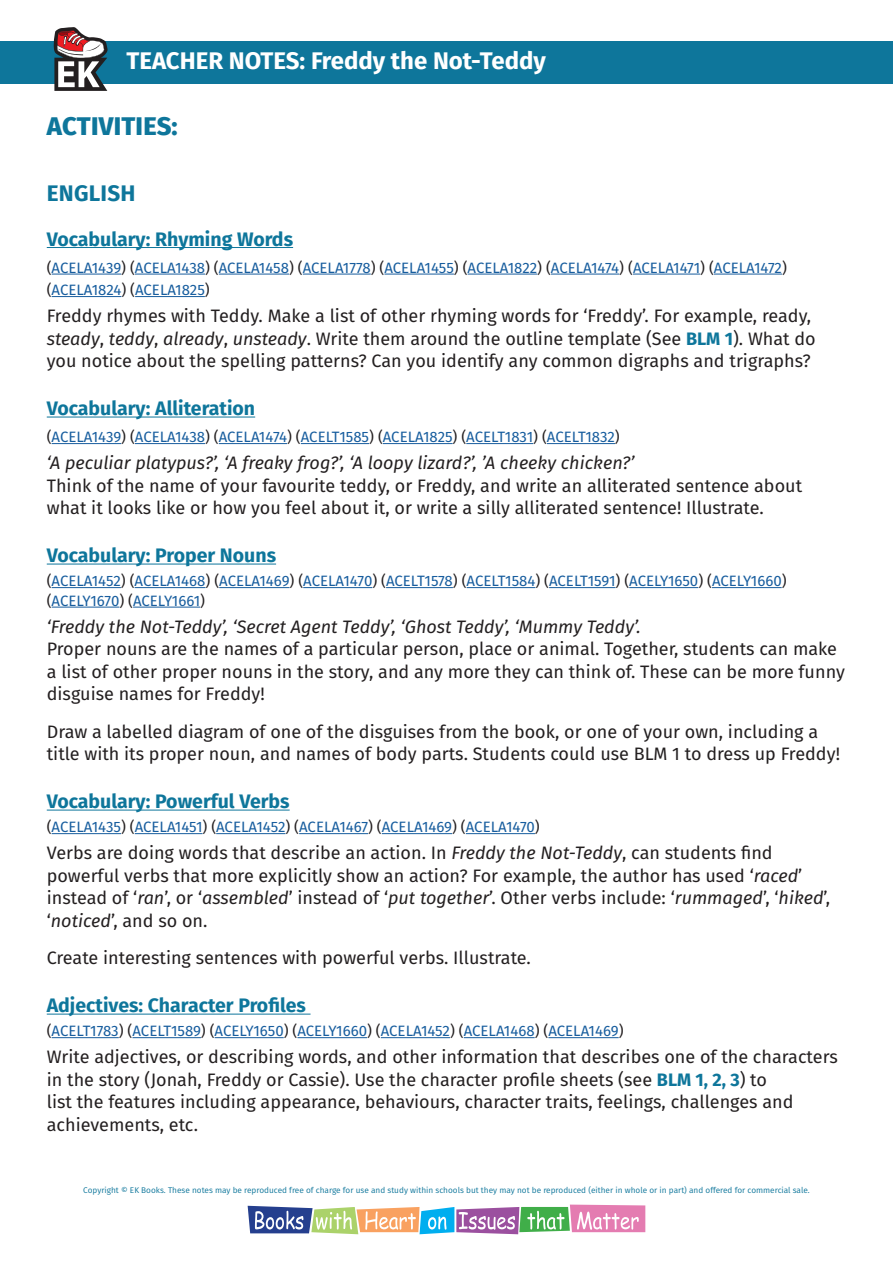
<style>
.page{position:relative;width:893px;height:1263px;background:#fff}
.page>*{position:absolute;margin:0;border:0;box-sizing:border-box;transform-origin:0 0}
.t1{font:800 25.5px "Fira Sans";letter-spacing:.01em;color:#0e769b}
.t2{font:700 24px "Fira Sans";color:#fff}
.t3{font:700 22.5px "Fira Sans";letter-spacing:.01em;color:#0e769b}
.t4{font:700 19.5px "Fira Sans";color:#0e769b}
.t5{font:18px/22.5px "Fira Sans";color:#231f20}
.t6{font:italic 18px "Fira Sans";color:#231f20}
.t7{font:15px/22.5px "Fira Sans";color:#175d9e}
.t8{font:8.25px "Fira Sans";color:#0e769b}
.s1{color:#231f20}
.s2{font-style:italic}
.s3{font-weight:700;color:#0e769b}
</style>
<div class="page">
<div style="left:0;top:41px;width:893px;height:42px;background:#0e769b"></div>
<svg style="left:54px;top:27px;width:54px;height:64px"></svg>
<hr style="left:47px;top:247px;width:246px;height:1px;background:#0e769b">
<hr style="left:52px;top:274px;width:69px;height:1px;background:#175d9e">
<hr style="left:135px;top:274px;width:70px;height:1px;background:#175d9e">
<hr style="left:219px;top:274px;width:70px;height:1px;background:#175d9e">
<hr style="left:303px;top:274px;width:68px;height:1px;background:#175d9e">
<hr style="left:384px;top:274px;width:70px;height:1px;background:#175d9e">
<hr style="left:468px;top:274px;width:69px;height:1px;background:#175d9e">
<hr style="left:551px;top:274px;width:68px;height:1px;background:#175d9e">
<hr style="left:633px;top:274px;width:67px;height:1px;background:#175d9e">
<hr style="left:714px;top:274px;width:68px;height:1px;background:#175d9e">
<hr style="left:52px;top:296px;width:69px;height:1px;background:#175d9e">
<hr style="left:135px;top:296px;width:70px;height:1px;background:#175d9e">
<hr style="left:47px;top:416px;width:208px;height:1px;background:#0e769b">
<hr style="left:52px;top:443px;width:69px;height:1px;background:#175d9e">
<hr style="left:135px;top:443px;width:70px;height:1px;background:#175d9e">
<hr style="left:219px;top:443px;width:68px;height:1px;background:#175d9e">
<hr style="left:301px;top:443px;width:68px;height:1px;background:#175d9e">
<hr style="left:383px;top:443px;width:70px;height:1px;background:#175d9e">
<hr style="left:466px;top:443px;width:67px;height:1px;background:#175d9e">
<hr style="left:547px;top:443px;width:68px;height:1px;background:#175d9e">
<hr style="left:47px;top:563px;width:229px;height:1px;background:#0e769b">
<hr style="left:52px;top:587px;width:69px;height:1px;background:#175d9e">
<hr style="left:135px;top:587px;width:71px;height:1px;background:#175d9e">
<hr style="left:219px;top:587px;width:71px;height:1px;background:#175d9e">
<hr style="left:303px;top:587px;width:69px;height:1px;background:#175d9e">
<hr style="left:386px;top:587px;width:67px;height:1px;background:#175d9e">
<hr style="left:467px;top:587px;width:68px;height:1px;background:#175d9e">
<hr style="left:549px;top:587px;width:66px;height:1px;background:#175d9e">
<hr style="left:629px;top:587px;width:69px;height:1px;background:#175d9e">
<hr style="left:712px;top:587px;width:70px;height:1px;background:#175d9e">
<hr style="left:52px;top:607px;width:67px;height:1px;background:#175d9e">
<hr style="left:133px;top:607px;width:67px;height:1px;background:#175d9e">
<hr style="left:47px;top:809px;width:243px;height:1px;background:#0e769b">
<hr style="left:52px;top:833px;width:69px;height:1px;background:#175d9e">
<hr style="left:135px;top:833px;width:67px;height:1px;background:#175d9e">
<hr style="left:216px;top:833px;width:69px;height:1px;background:#175d9e">
<hr style="left:299px;top:833px;width:69px;height:1px;background:#175d9e">
<hr style="left:382px;top:833px;width:70px;height:1px;background:#175d9e">
<hr style="left:466px;top:833px;width:69px;height:1px;background:#175d9e">
<hr style="left:47px;top:1013px;width:264px;height:1px;background:#0e769b">
<hr style="left:52px;top:1037px;width:67px;height:1px;background:#175d9e">
<hr style="left:132px;top:1037px;width:69px;height:1px;background:#175d9e">
<hr style="left:215px;top:1037px;width:69px;height:1px;background:#175d9e">
<hr style="left:297px;top:1037px;width:70px;height:1px;background:#175d9e">
<hr style="left:381px;top:1037px;width:69px;height:1px;background:#175d9e">
<hr style="left:464px;top:1037px;width:71px;height:1px;background:#175d9e">
<hr style="left:548px;top:1037px;width:71px;height:1px;background:#175d9e">
<svg style="left:248px;top:1204px;width:397px;height:30px"></svg>
<h2 class="t2" style="left:126px;top:41px;width:421px">TEACHER NOTES: Freddy the Not-Teddy</h2>
<h1 class="t1" style="left:47px;top:104px;width:132px">ACTIVITIES:</h1>
<p class="t3" style="left:47px;top:174px;width:90px">ENGLISH</p>
<p class="t4" style="left:47px;top:222px;width:248px">Vocabulary: Rhyming Words</p>
<p class="t7" style="left:47px;top:256px;width:742px"><span class="s1">(</span>ACELA1439<span class="s1">) (</span>ACELA1438<span class="s1">) (</span>ACELA1458<span class="s1">) (</span>ACELA1778<span class="s1">) (</span>ACELA1455<span class="s1">) (</span>ACELA1822<span class="s1">) (</span>ACELA1474<span class="s1">) (</span>ACELA1471<span class="s1">) (</span>ACELA1472<span class="s1">) (</span>ACELA1824<span class="s1">) (</span>ACELA1825<span class="s1">)</span></p>
<p class="t5" style="left:47px;top:304px;width:770px">Freddy rhymes with Teddy. Make a list of other rhyming words for ‘Freddy’. For example, ready, <span class="s2">steady</span>, <span class="s2">teddy</span>, <span class="s2">already</span>, <span class="s2">unsteady</span>. Write them around the outline template (See <span class="s3">BLM 1</span>). What do you notice about the spelling patterns? Can you identify any common digraphs and trigraphs?</p>
<p class="t4" style="left:47px;top:392px;width:210px">Vocabulary: Alliteration</p>
<p class="t7" style="left:47px;top:425px;width:575px"><span class="s1">(</span>ACELA1439<span class="s1">) (</span>ACELA1438<span class="s1">) (</span>ACELA1474<span class="s1">) (</span>ACELT1585<span class="s1">) (</span>ACELA1825<span class="s1">) (</span>ACELT1831<span class="s1">) (</span>ACELT1832<span class="s1">)</span></p>
<p class="t6" style="left:47px;top:449px;width:589px">‘A peculiar platypus?’, ‘A freaky frog?’, ‘A loopy lizard?’, ’A cheeky chicken?’</p>
<p class="t5" style="left:47px;top:474px;width:757px">Think of the name of your favourite teddy, or Freddy, and write an alliterated sentence about what it looks like or how you feel about it, or write a silly alliterated sentence! Illustrate.</p>
<p class="t4" style="left:47px;top:539px;width:231px">Vocabulary: Proper Nouns</p>
<p class="t7" style="left:47px;top:571px;width:741px;line-height:19.5px"><span class="s1">(</span>ACELA1452<span class="s1">) (</span>ACELA1468<span class="s1">) (</span>ACELA1469<span class="s1">) (</span>ACELA1470<span class="s1">) (</span>ACELT1578<span class="s1">) (</span>ACELT1584<span class="s1">) (</span>ACELT1591<span class="s1">) (</span>ACELY1650<span class="s1">) (</span>ACELY1660<span class="s1">) (</span>ACELY1670<span class="s1">) (</span>ACELY1661<span class="s1">)</span></p>
<p class="t6" style="left:47px;top:613px;width:595px">‘Freddy the Not-Teddy’, ‘Secret Agent Teddy’, ‘Ghost Teddy’, ‘Mummy Teddy’.</p>
<p class="t5" style="left:47px;top:637px;width:800px">Proper nouns are the names of a particular person, place or animal. Together, students can make a list of other proper nouns in the story, and any more they can think of. These can be more funny disguise names for Freddy!</p>
<p class="t5" style="left:47px;top:720px;width:795px">Draw a labelled diagram of one of the disguises from the book, or one of your own, including a title with its proper noun, and names of body parts. Students could use BLM 1 to dress up Freddy!</p>
<p class="t4" style="left:47px;top:785px;width:244px">Vocabulary: Powerful Verbs</p>
<p class="t7" style="left:47px;top:815px;width:495px"><span class="s1">(</span>ACELA1435<span class="s1">) (</span>ACELA1451<span class="s1">) (</span>ACELA1452<span class="s1">) (</span>ACELA1467<span class="s1">) (</span>ACELA1469<span class="s1">) (</span>ACELA1470<span class="s1">)</span></p>
<p class="t5" style="left:47px;top:841px;width:785px">Verbs are doing words that describe an action. In <span class="s2">Freddy the Not-Teddy</span>, can students find powerful verbs that more explicitly show an action? For example, the author has used ‘<span class="s2">raced</span>’ instead of ‘<span class="s2">ran</span>’, or ‘<span class="s2">assembled</span>’ instead of ‘<span class="s2">put together</span>’. Other verbs include: ‘<span class="s2">rummaged</span>’, ‘<span class="s2">hiked</span>’, ‘<span class="s2">noticed</span>’, and so on.</p>
<p class="t5" style="left:47px;top:946px;width:486px">Create interesting sentences with powerful verbs. Illustrate.</p>
<p class="t4" style="left:47px;top:989px;width:261px">Adjectives: Character Profiles</p>
<p class="t7" style="left:47px;top:1019px;width:578px"><span class="s1">(</span>ACELT1783<span class="s1">) (</span>ACELT1589<span class="s1">) (</span>ACELY1650<span class="s1">) (</span>ACELY1660<span class="s1">) (</span>ACELA1452<span class="s1">) (</span>ACELA1468<span class="s1">) (</span>ACELA1469<span class="s1">)</span></p>
<p class="t5" style="left:47px;top:1045px;width:792px">Write adjectives, or describing words, and other information that describes one of the characters in the story (Jonah, Freddy or Cassie). Use the character profile sheets (see <span class="s3">BLM 1, 2, 3</span>) to<br>list the features including appearance, behaviours, character traits, feelings, challenges and achievements, etc.</p>
<p class="t8" style="left:83px;top:1184px;width:728px">Copyright © EK Books. These notes may be reproduced free of charge for use and study within schools but they may not be reproduced (either in whole or in part) and offered for commercial sale.</p>
</div>
